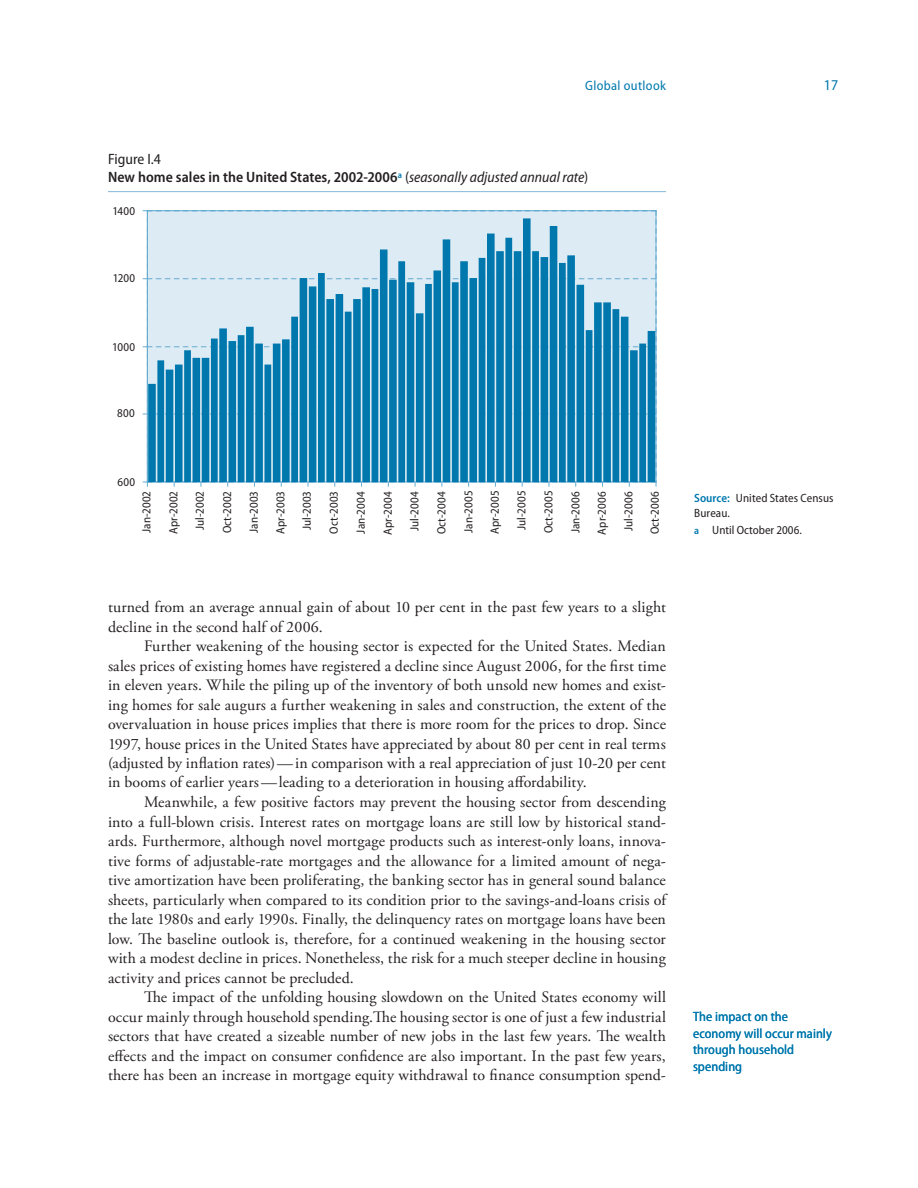
<style>
.page{position:relative;width:918px;height:1188px;background:#fff}
.page>*{position:absolute;margin:0;border:0;box-sizing:border-box;transform-origin:0 0}
.t1{font:15.9px/19.5px "Adobe Garamond Pro";letter-spacing:.005em;color:#231f20;text-align:justify}
.t2{font:600 semi-condensed 15px/18px "Myriad Pro";letter-spacing:.005em;color:#231f20}
.t3{font:semi-condensed 15px "Myriad Pro";color:#0078ae}
.t4{font:semi-condensed 13.5px/16.5px "Myriad Pro";letter-spacing:.005em;color:#0078ae}
.t5{font:semi-condensed 13.5px "Myriad Pro";letter-spacing:.025em;color:#0078ae}
.t6{font:semi-condensed 12px/26.4px "Myriad Pro";letter-spacing:.005em;color:#231f20}
.s1{font-weight:400}
.s2{font-weight:400;font-style:italic}
.s3{font-weight:600;color:#0078ae}
.s4{font-weight:600;font-size:10.5px;color:#0078ae}
</style>
<div class="page">
<hr style="left:108px;top:191px;width:558px;height:1px;background:#83b9d9">
<svg style="left:143px;top:210px;width:514px;height:276px;background:#65acce"></svg>
<p class="t5" style="left:585px;top:78px;width:82px">Global outlook</p>
<p class="t3" style="left:824px;top:77px;width:16px">17</p>
<p class="t2" style="left:108px;top:150px;width:482px"><span class="s1">Figure I.4<br></span>New home sales in the United States, 2002-2006<sup>a</sup> <span class="s1">(</span><span class="s2">seasonally adjusted annual rate</span><span class="s1">)</span></p>
<p class="t6" style="left:112px;top:198px;width:24px">1400</p>
<p class="t6" style="left:113px;top:265px;width:24px">1200</p>
<p class="t6" style="left:112px;top:334px;width:25px">1000</p>
<p class="t6" style="left:117px;top:401px;width:19px">800</p>
<p class="t6" style="left:118px;top:469px;width:19px">600</p>
<p class="t6" style="left:134px;top:533px;width:43px;rotate:-90deg">Jan-2002</p>
<p class="t6" style="left:160px;top:534px;width:44px;rotate:-90deg">Apr-2002</p>
<p class="t6" style="left:187px;top:530px;width:41px;rotate:-90deg">Jul-2002</p>
<p class="t6" style="left:214px;top:533px;width:44px;rotate:-90deg">Oct-2002</p>
<p class="t6" style="left:241px;top:533px;width:43px;rotate:-90deg">Jan-2003</p>
<p class="t6" style="left:268px;top:534px;width:45px;rotate:-90deg">Apr-2003<br>Jul-2003</p>
<p class="t6" style="left:321px;top:534px;width:44px;rotate:-90deg">Oct-2003</p>
<p class="t6" style="left:348px;top:534px;width:44px;rotate:-90deg">Jan-2004</p>
<p class="t6" style="left:375px;top:535px;width:45px;rotate:-90deg">Apr-2004</p>
<p class="t6" style="left:402px;top:531px;width:41px;rotate:-90deg">Jul-2004</p>
<p class="t6" style="left:429px;top:534px;width:45px;rotate:-90deg">Oct-2004</p>
<p class="t6" style="left:455px;top:533px;width:44px;rotate:-90deg">Jan-2005</p>
<p class="t6" style="left:482px;top:534px;width:45px;rotate:-90deg">Apr-2005</p>
<p class="t6" style="left:509px;top:530px;width:41px;rotate:-90deg">Jul-2005</p>
<p class="t6" style="left:536px;top:533px;width:44px;rotate:-90deg">Oct-2005</p>
<p class="t6" style="left:563px;top:533px;width:44px;rotate:-90deg">Jan-2006</p>
<p class="t6" style="left:642px;top:534px;width:44px;rotate:-90deg">Oct-2006</p>
<p class="t6" style="left:589px;top:535px;width:45px;rotate:-90deg">Apr-2006</p>
<p class="t6" style="left:615px;top:531px;width:41px;rotate:-90deg">Jul-2006</p>
<p class="t6" style="left:694px;top:491px;width:141px;line-height:14.2px"><span class="s3">Source:</span> United States Census<br>Bureau.</p>
<p class="t6" style="left:694px;top:517px;width:109px"><span class="s4">a</span> Until October 2006.</p>
<p class="t1" style="left:108px;top:598px;width:560px">turned from an average annual gain of about 10 per cent in the past few years to a slight decline in the second half of 2006.</p>
<p class="t1" style="left:108px;top:637px;width:560px;text-indent:36px">Further weakening of the housing sector is expected for the United States. Median sales prices of existing homes have registered a decline since August 2006, for the first time in eleven years. While the piling up of the inventory of both unsold new homes and exist&shy;ing homes for sale augurs a further weakening in sales and construction, the extent of the overvaluation in house prices implies that there is more room for the prices to drop. Since 1997, house prices in the United States have appreciated by about 80 per cent in real terms (adjusted by inflation rates)—in comparison with a real appreciation of just 10-20 per cent in booms of earlier years—leading to a deterioration in housing affordability.</p>
<p class="t1" style="left:108px;top:793px;width:560px;text-indent:36px">Meanwhile, a few positive factors may prevent the housing sector from descending into a full-blown crisis. Interest rates on mortgage loans are still low by historical stand&shy;ards. Furthermore, although novel mortgage products such as interest-only loans, innova&shy;tive forms of adjustable-rate mortgages and the allowance for a limited amount of nega&shy;tive amortization have been proliferating, the banking sector has in general sound balance sheets, particularly when compared to its condition prior to the savings-and-loans crisis of the late 1980s and early 1990s. Finally, the delinquency rates on mortgage loans have been low. The baseline outlook is, therefore, for a continued weakening in the housing sector with a modest decline in prices. Nonetheless, the risk for a much steeper decline in housing activity and prices cannot be precluded.</p>
<p class="t1" style="left:108px;top:988px;width:560px;text-indent:36px">The impact of the unfolding housing slowdown on the United States economy will occur mainly through household spending.The housing sector is one of just a few industrial sectors that have created a sizeable number of new jobs in the last few years. The wealth effects and the impact on consumer confidence are also important. In the past few years, there has been an increase in mortgage equity withdrawal to finance consumption spend-</p>
<p class="t4" style="left:693px;top:1009px;width:140px">The impact on the economy will occur mainly through household spending</p>
</div>
